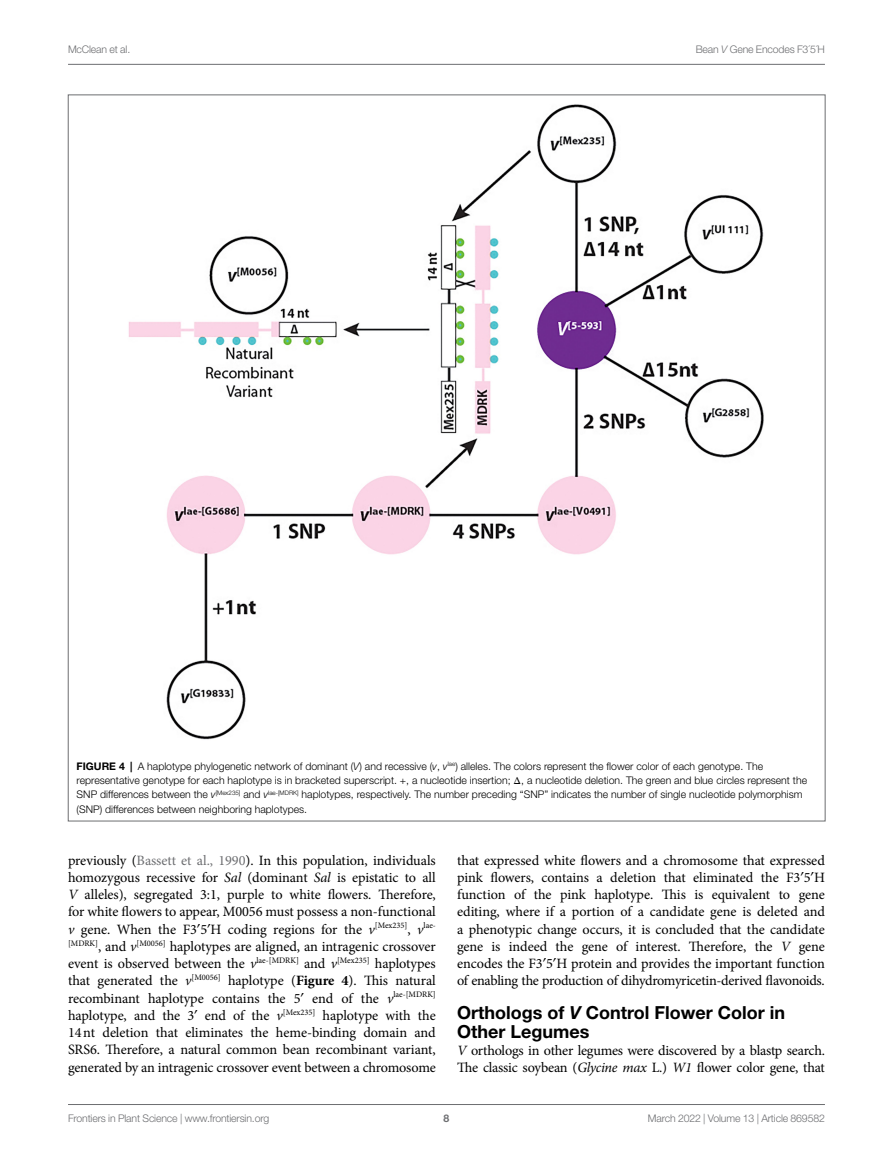
<style>
.page{position:relative;width:893px;height:1170px;background:#fff}
.page>*{position:absolute;margin:0;border:0;box-sizing:border-box;transform-origin:0 0}
.HEAD_2{font:700 18px/18.8px "Helvetica Neue LT Std";color:#000}
.TEXT{font:14.25px/17.2px "Minion Pro";letter-spacing:-.02em;color:#000;text-align:justify}
.TEXT_FLUSH{font:14.25px/17.2px "Minion Pro";letter-spacing:-.015em;color:#000}
.FIG_LEG{font:300 10.5px/14.2px "Helvetica Neue LT Std";color:#000}
.t1{font:300 10.5px "Helvetica Neue LT Std";letter-spacing:-.015em;color:#6d6e71}
.t2{font:700 10.5px "Helvetica Neue LT Std";color:#6d6e71}
.s1{font-style:italic}
.s2{font-weight:700}
.s3{font-family:"STIX General";font-weight:400}
.s4{color:#6d6e71}
.s5{font-family:"Gentium Plus"}
</style>
<div class="page">
<hr style="left:68px;top:64px;width:757px;height:1px;background:#6d6e71">
<hr style="left:68px;top:1104px;width:757px;height:1px;background:#6d6e71">
<img style="left:128px;top:104px;width:636px;height:636px">
<p class="t1" style="left:68px;top:42px;width:64px">McClean et al.</p>
<p class="t1" style="left:696px;top:42px;width:131px">Bean <span class="s1">V</span> Gene Encodes F3´5´H</p>
<p class="FIG_LEG" style="left:77px;top:758px;width:732px"><span class="s2">FIGURE 4 |</span> A haplotype phylogenetic network of dominant (<span class="s1">V</span>) and recessive (<span class="s1">v</span>, <span class="s1">v</span><sup>lae</sup>) alleles. The colors represent the flower color of each genotype. The representative genotype for each haplotype is in bracketed superscript. +, a nucleotide insertion; <span class="s3">Δ</span>, a nucleotide deletion. The green and blue circles represent the SNP differences between the <span class="s1">v</span><sup>[Mex235]</sup> and <span class="s1">v</span><sup>lae-[MDRK]</sup> haplotypes, respectively. The number preceding “SNP” indicates the number of single nucleotide polymorphism (SNP) differences between neighboring haplotypes.</p>
<p class="TEXT" style="left:68px;top:851px;width:369px">previously (<span class="s4">Bassett et al., 1990</span>). In this population, individuals homozygous recessive for <span class="s1">Sal</span> (dominant <span class="s1">Sal</span> is epistatic to all <span class="s1">V</span> alleles), segregated 3:1, purple to white flowers. Therefore, for white flowers to appear, M0056 must possess a non-functional <span class="s1">v</span> gene. When the F3<span class="s5">′</span>5<span class="s5">′</span>H coding regions for the <span class="s1">v</span><sup>[Mex235]</sup>, <span class="s1">v</span><sup>lae-[MDRK]</sup>, and <span class="s1">v</span><sup>[M0056]</sup> haplotypes are aligned, an intragenic crossover event is observed between the <span class="s1">v</span><sup>lae-[MDRK]</sup> and <span class="s1">v</span><sup>[Mex235]</sup> haplotypes that generated the <span class="s1">v</span><sup>[M0056]</sup> haplotype (<span class="s2">Figure 4</span>). This natural recombinant haplotype contains the 5<span class="s5">′</span> end of the <span class="s1">v</span><sup>lae-[MDRK] </sup>haplotype, and the 3<span class="s5">′</span> end of the <span class="s1">v</span><sup>[Mex235]</sup> haplotype with the 14nt deletion that eliminates the heme-binding domain and SRS6. Therefore, a natural common bean recombinant variant, generated by an intragenic crossover event between a chromosome</p>
<p class="TEXT" style="left:457px;top:851px;width:369px">that expressed white flowers and a chromosome that expressed pink flowers, contains a deletion that eliminated the F3<span class="s5">′</span>5<span class="s5">′</span>H function of the pink haplotype. This is equivalent to gene editing, where if a portion of a candidate gene is deleted and a phenotypic change occurs, it is concluded that the candidate gene is indeed the gene of interest. Therefore, the <span class="s1">V</span> gene encodes the F3<span class="s5">′</span>5<span class="s5">′</span>H protein and provides the important function of enabling the production of dihydromyricetin-derived flavonoids.</p>
<p class="HEAD_2" style="left:457px;top:1002px;width:329px">Orthologs of <span class="s1">V</span> Control Flower Color in<br>Other Legumes</p>
<p class="TEXT_FLUSH" style="left:457px;top:1041px;width:369px"><span class="s1">V</span> orthologs in other legumes were discovered by a blastp search.<br>The classic soybean (<span class="s1">Glycine max</span> L.) <span class="s1">W1</span> flower color gene, that</p>
<p class="t1" style="left:68px;top:1111px;width:203px">Frontiers in Plant Science | www.frontiersin.org</p>
<p class="t2" style="left:444px;top:1111px;width:7px">8</p>
<p class="t1" style="left:648px;top:1111px;width:178px">March 2022 | Volume 13 | Article 869582</p>
</div>
